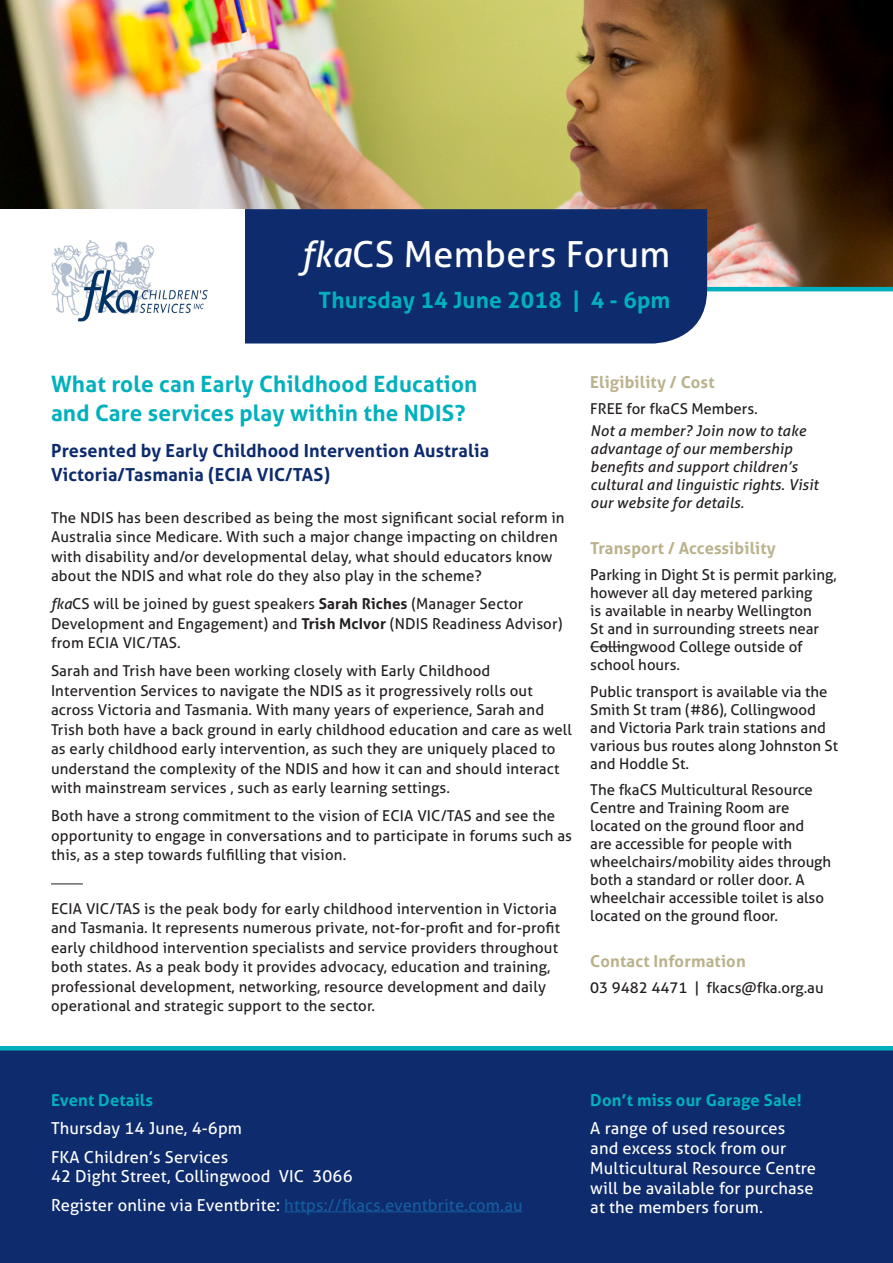
<style>
.page{position:relative;width:893px;height:1263px;background:#fff}
.page>*{position:absolute;margin:0;border:0;box-sizing:border-box;transform-origin:0 0}
.t1{font:36px "Aller";letter-spacing:.01em;color:#fff}
.t2{font:700 22.5px/28.5px "Aller";letter-spacing:.01em;color:#00b1bd}
.t3{font:700 18px/24px "Aller";letter-spacing:.01em;color:#0d2b6d}
.t4{font:16.5px/19.8px "Aller";letter-spacing:.01em;color:#fff}
.t5{font:16.5px "Aller";letter-spacing:.01em;color:#175d9e}
.t6{font:700 16.5px "Aller";letter-spacing:.01em;color:#bab28c}
.t7{font:700 16.5px "Aller";letter-spacing:.01em;color:#00b1bd}
.t8{font:15px/19.5px "Aller";letter-spacing:.01em;color:#231f20}
.t9{font:italic 15px/18px "Aller";letter-spacing:.01em;color:#231f20}
.s1{font-style:italic}
.s2{font-weight:700}
.s3{color:#fff}
</style>
<div class="page">
<img style="left:0;top:0;width:893px;height:287px">
<hr style="left:689px;top:287px;width:204px;height:4px;background:#00b1bd">
<div style="left:244px;top:209px;width:463px;height:134px;background:#0d2b6d"></div>
<div style="left:0;top:209px;width:244px;height:134px;background:#fff"></div>
<img style="left:51px;top:241px;width:156px;height:81px">
<hr style="left:51px;top:884px;width:32px;height:1px;background:#231f20">
<hr style="left:590px;top:646px;width:32px;height:1px;background:#231f20">
<div style="left:0;top:1048px;width:893px;height:215px;background:#0d2b6d"></div>
<hr style="left:284px;top:1211px;width:238px;height:1px;background:#175d9e">
<hr style="left:0;top:1046px;width:893px;height:4px;background:#00b1bd">
<p class="t1" style="left:301px;top:233px;width:370px"><span class="s1">fka</span>CS Members Forum</p>
<p class="t2" style="left:318px;top:286px;width:353px">Thursday 14 June 2018 | 4 - 6pm</p>
<p class="t2" style="left:51px;top:370px;width:428px">What role can Early Childhood Education and Care services play within the NDIS?</p>
<p class="t3" style="left:51px;top:439px;width:440px">Presented by Early Childhood Intervention Australia<br>Victoria/Tasmania (ECIA VIC/TAS)</p>
<p class="t8" style="left:51px;top:508px;width:515px">The NDIS has been described as being the most significant social reform in Australia since Medicare. With such a major change impacting on children with disability and/or developmental delay, what should educators know about the NDIS and what role do they also play in the scheme?</p>
<p class="t8" style="left:51px;top:594px;width:513px"><span class="s1">fka</span>CS will be joined by guest speakers <span class="s2">Sarah Riches</span> (Manager Sector<br>Development and Engagement) and <span class="s2">Trish McIvor</span> (NDIS Readiness Advisor) from ECIA VIC/TAS.</p>
<p class="t8" style="left:51px;top:661px;width:522px">Sarah and Trish have been working closely with Early Childhood Intervention Services to navigate the NDIS as it progressively rolls out across Victoria and Tasmania. With many years of experience, Sarah and Trish both have a back ground in early childhood education and care as well as early childhood early intervention, as such they are uniquely placed to understand the complexity of the NDIS and how it can and should interact with mainstream services , such as early learning settings.</p>
<p class="t8" style="left:51px;top:806px;width:523px">Both have a strong commitment to the vision of ECIA VIC/TAS and see the opportunity to engage in conversations and to participate in forums such as this, as a step towards fulfilling that vision.</p>
<p class="t8" style="left:51px;top:899px;width:511px">ECIA VIC/TAS is the peak body for early childhood intervention in Victoria and Tasmania. It represents numerous private, not-for-profit and for-profit early childhood intervention specialists and service providers throughout both states. As a peak body it provides advocacy, education and training, professional development, networking, resource development and daily operational and strategic support to the sector.</p>
<p class="t6" style="left:590px;top:372px;width:126px">Eligibility / Cost</p>
<p class="t8" style="left:590px;top:399px;width:169px">FREE for fkaCS Members.</p>
<p class="t9" style="left:590px;top:422px;width:230px">Not a member? Join now to take advantage of our membership benefits and support children’s cultural and linguistic rights. Visit our website for details.</p>
<p class="t6" style="left:590px;top:538px;width:187px">Transport / Accessibility</p>
<p class="t8" style="left:590px;top:566px;width:248px;line-height:18px">Parking in Dight St is permit parking, however all day metered parking<br>is available in nearby Wellington<br>St and in surrounding streets near<br>Collingwood College outside of school hours.</p>
<p class="t8" style="left:590px;top:682px;width:249px;line-height:18px">Public transport is available via the<br>Smith St tram (#86), Collingwood and Victoria Park train stations and various bus routes along Johnston St and Hoddle St.</p>
<p class="t8" style="left:590px;top:781px;width:242px;line-height:18px">The fkaCS Multicultural Resource<br>Centre and Training Room are located on the ground floor and<br>are accessible for people with wheelchairs/mobility aides through both a standard or roller door. A wheelchair accessible toilet is also located on the ground floor.</p>
<p class="t6" style="left:590px;top:950px;width:157px">Contact Information</p>
<p class="t8" style="left:590px;top:978px;width:235px">03 9482 4471 | fkacs@fka.org.au</p>
<p class="t7" style="left:51px;top:1090px;width:104px">Event Details</p>
<p class="t4" style="left:51px;top:1118px;width:192px">Thursday 14 June, 4-6pm</p>
<p class="t4" style="left:51px;top:1147px;width:179px">FKA Children’s Services</p>
<p class="t4" style="left:51px;top:1166px;width:303px">42 Dight Street, Collingwood VIC 3066</p>
<p class="t5" style="left:51px;top:1195px;width:473px"><span class="s3">Register online via Eventbrite:</span> https://fkacs.eventbrite.com.au</p>
<p class="t7" style="left:590px;top:1090px;width:213px">Don’t miss our Garage Sale!</p>
<p class="t4" style="left:590px;top:1118px;width:227px">A range of used resources and excess stock from our<br>Multicultural Resource Centre will be available for purchase at the members forum.</p>
</div>
